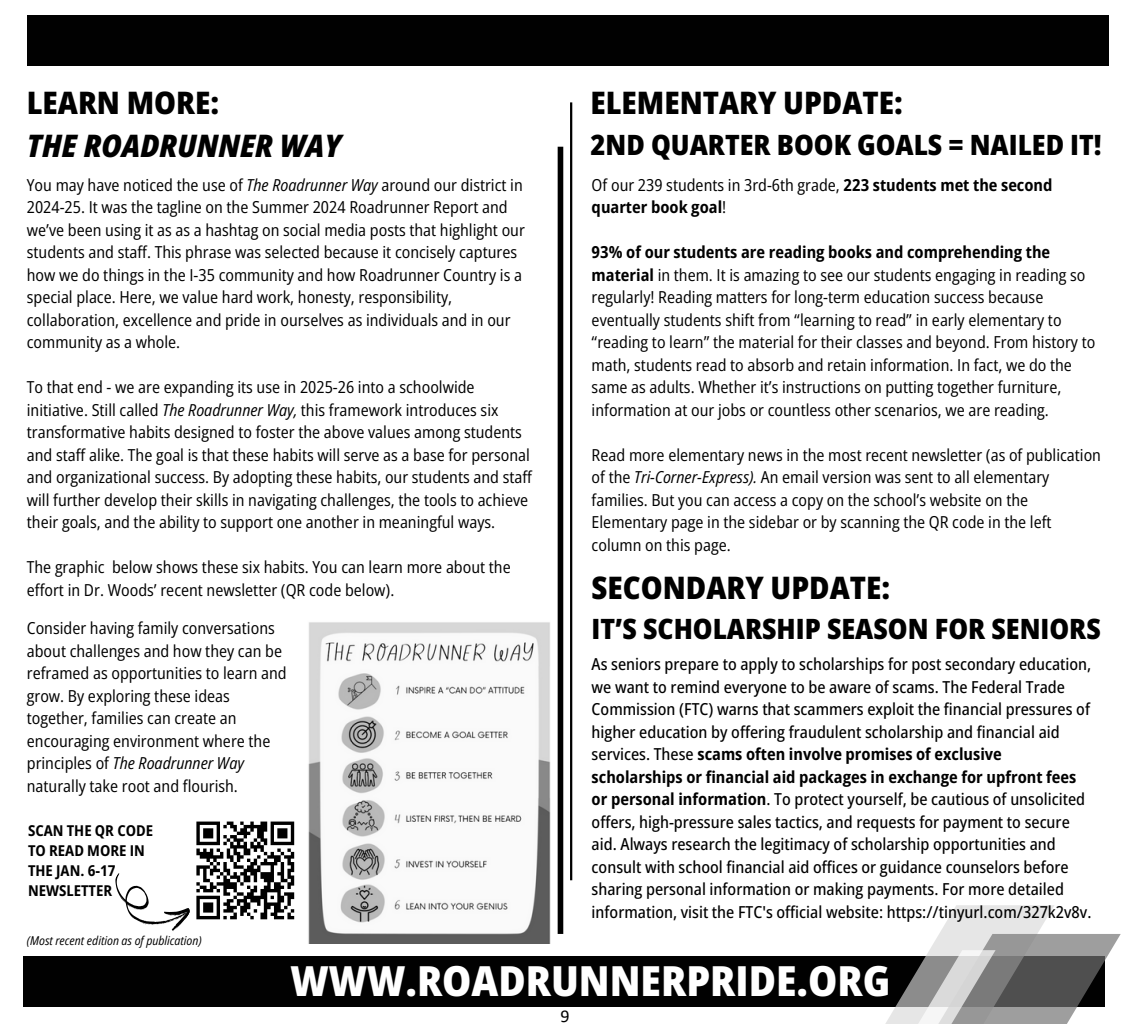
<style>
.page{position:relative;width:1130px;height:1024px;background:#fff}
.page>*{position:absolute;margin:0;border:0;box-sizing:border-box;transform-origin:0 0}
.t1{font:800 semi-condensed 41.4px "Open Sans";color:#fff}
.t2{font:800 semi-condensed 30.9px "Open Sans";color:#000}
.t3{font:italic 800 semi-condensed 30.9px/42.8px "Open Sans";color:#000}
.t4{font:800 semi-condensed 28.05px "Open Sans";color:#000}
.t5{font:18px "Calibri";color:#000}
.t6{font:semi-condensed 16.5px/22.5px "Open Sans";color:#000}
.t7{font:500 semi-condensed 16.5px/22.5px "Open Sans";color:#000}
.t8{font:700 semi-condensed 16.5px/22.5px "Open Sans";color:#000}
.t9{font:700 semi-condensed 14.85px/20.2px "Open Sans";color:#000}
.t10{font:italic semi-condensed 12.15px "Open Sans";color:#000}
.s1{font-style:normal}
.s2{font-style:italic}
.s3{font-weight:400}
.s4{font-weight:700}
</style>
<div class="page">
<div style="left:23px;top:956px;width:1081px;height:50px;background:#010101"></div>
<svg style="left:725px;top:905px;width:395px;height:119px"></svg>
<div style="left:27px;top:15px;width:1081px;height:51px;background:#010101"></div>
<hr style="left:570px;top:102px;width:2px;height:778px;background:#000">
<div style="left:557px;top:147px;width:6px;height:787px;background:#000"></div>
<img style="left:308px;top:622px;width:243px;height:322px">
<svg style="left:115px;top:821px;width:180px;height:110px"></svg>
<p class="t3" style="left:27px;top:81px;width:316px"><span class="s1">LEARN MORE:<br></span>THE ROADRUNNER WAY</p>
<p class="t6" style="left:27px;top:173px;width:499px">You may have noticed the use of <span class="s2">The Roadrunner Way</span> around our district in 2024-25. It was the tagline on the Summer 2024 Roadrunner Report and we’ve been using it as as a hashtag on social media posts that highlight our students and staff. This phrase was selected because it concisely captures how we do things in the I-35 community and how Roadrunner Country is a special place. Here, we value hard work, honesty, responsibility, collaboration, excellence and pride in ourselves as individuals and in our community as a whole.</p>
<h5 class="t6" style="left:27px;top:376px;width:507px">To that end - we are expanding its use in 2025-26 into a schoolwide initiative. Still called <span class="s2">The Roadrunner Way,</span> this framework introduces six transformative habits designed to foster the above values among students and staff alike. The goal is that these habits will serve as a base for personal and organizational success. By adopting these habits, our students and staff will further develop their skills in navigating challenges, the tools to achieve their goals, and the ability to support one another in meaningful ways.</h5>
<h5 class="t6" style="left:27px;top:556px;width:485px">The graphic below shows these six habits. You can learn more about the effort in Dr. Woods’ recent newsletter (QR code below).</h5>
<h5 class="t6" style="left:27px;top:616px;width:261px">Consider having family conversations about challenges and how they can be reframed as opportunities to learn and grow. By exploring these ideas together, families can create an encouraging environment where the principles of <span class="s2">The Roadrunner Way </span>naturally take root and flourish.</h5>
<h4 class="t9" style="left:28px;top:820px;width:127px">SCAN THE QR CODE<br>TO READ MORE IN<br>THE JAN. 6-17<br>NEWSLETTER</h4>
<p class="t10" style="left:27px;top:932px;width:176px">(Most recent edition as of publication)</p>
<h2 class="t2" style="left:590px;top:81px;width:314px">ELEMENTARY UPDATE:</h2>
<h2 class="t4" style="left:590px;top:125px;width:512px">2ND QUARTER BOOK GOALS = NAILED IT!</h2>
<h5 class="t8" style="left:591px;top:173px;width:462px"><span class="s3">Of our 239 students in 3rd-6th grade,</span> 223 students met the second quarter book goal<span class="s3">!</span></h5>
<h5 class="t6" style="left:591px;top:241px;width:505px"><span class="s4">93% of our students are reading books and comprehending the material</span> in them. It is amazing to see our students engaging in reading so regularly! Reading matters for long-term education success because eventually students shift from “learning to read” in early elementary to “reading to learn” the material for their classes and beyond. From history to math, students read to absorb and retain information. In fact, we do the same as adults. Whether it’s instructions on putting together furniture, information at our jobs or countless other scenarios, we are reading.</h5>
<h5 class="t6" style="left:591px;top:443px;width:511px">Read more elementary news in the most recent newsletter (as of publication of the <span class="s2">Tri-Corner-Express).</span> An email version was sent to all elementary families. But you can access a copy on the school’s website on the Elementary page in the sidebar or by scanning the QR code in the left column on this page.</h5>
<p class="t2" style="left:591px;top:566px;width:300px">SECONDARY UPDATE:</p>
<p class="t4" style="left:591px;top:609px;width:510px">IT’S SCHOLARSHIP SEASON FOR SENIORS</p>
<h5 class="t7" style="left:591px;top:652px;width:501px">As seniors prepare to apply to scholarships for post secondary education, we want to remind everyone to be aware of scams. The Federal Trade Commission (FTC) warns that scammers exploit the financial pressures of higher education by offering fraudulent scholarship and financial aid services. These <span class="s4">scams often involve promises of exclusive scholarships or financial aid packages in exchange for upfront fees or personal information</span>. To protect yourself, be cautious of unsolicited offers, high-pressure sales tactics, and requests for payment to secure aid. Always research the legitimacy of scholarship opportunities and consult with school financial aid offices or guidance counselors before sharing personal information or making payments. For more detailed information, visit the FTC's official website: https://tinyurl.com/327k2v8v.</h5>
<h2 class="t1" style="left:290px;top:952px;width:601px">WWW.ROADRUNNERPRIDE.ORG</h2>
<h2 class="t5" style="left:560px;top:1008px;width:11px">9</h2>
</div>
